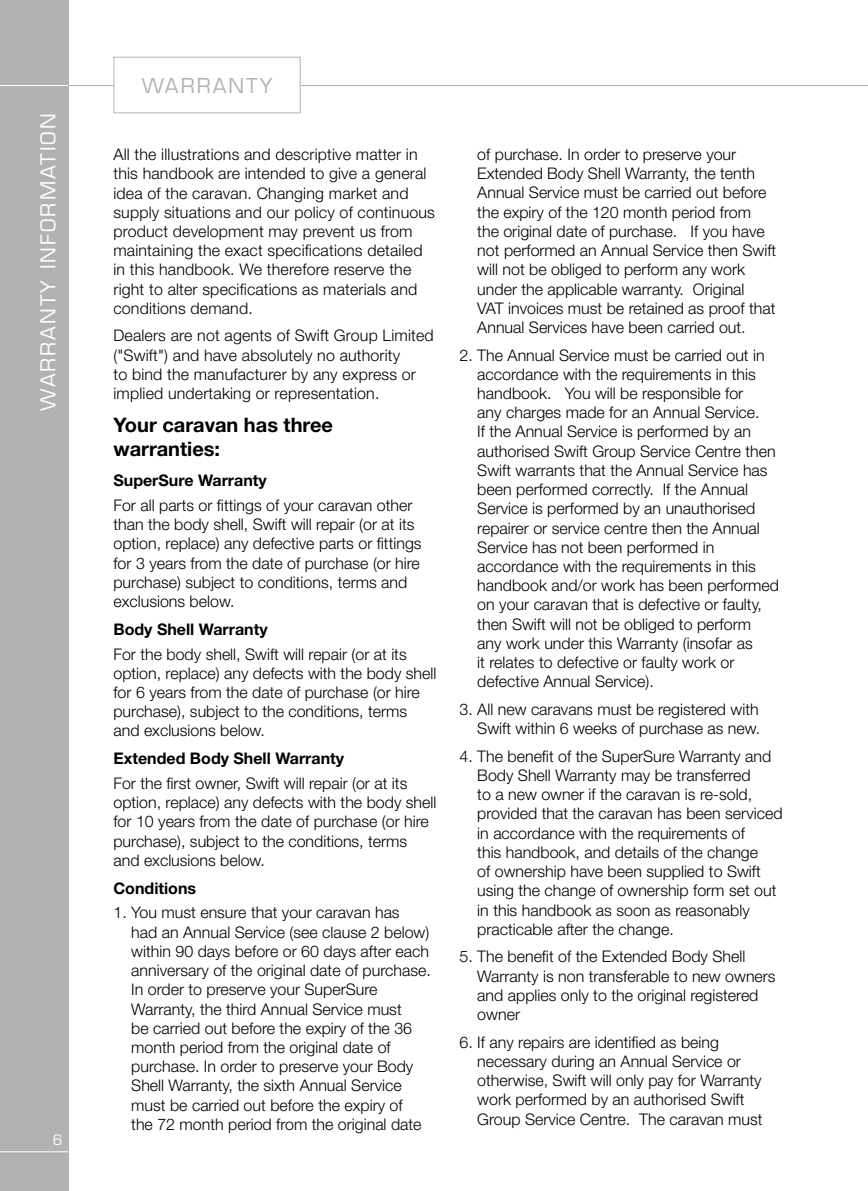
<style>
.page{position:relative;width:868px;height:1191px;background:#fff}
.page>*{position:absolute;margin:0;border:0;box-sizing:border-box;transform-origin:0 0}
.t1{font:700 20px/24px "Helvetica Neue";color:#000}
.t2{font:20px "Eurostile";letter-spacing:.1em;color:#fff}
.t3{font:20px "Eurostile";letter-spacing:.1em;color:#b3b2b2}
.t4{font:300 16px/19.2px "Helvetica Neue";color:#000}
.t5{font:700 16px "Helvetica Neue";color:#000}
.t6{font:14px "Eurostile";color:#fff}
</style>
<div class="page">
<hr style="left:0;top:85px;width:867px;height:1px;background:#b3b2b2">
<div style="left:0;top:0;width:68px;height:1191px;background:#b3b2b2"></div>
<hr style="left:0;top:1151px;width:68px;height:1px;background:#fff">
<hr style="left:0;top:85px;width:68px;height:1px;background:#fff">
<div style="left:114px;top:57px;width:186px;height:56px;background:#fff"></div>
<div style="left:113px;top:57px;width:187px;height:56px;border:1px solid #b3b2b2"></div>
<p class="t2" style="left:36px;top:410px;width:299px;rotate:-90deg">WARRANTY INFORMATION</p>
<p class="t6" style="left:53px;top:1131px;width:11px">6</p>
<p class="t3" style="left:142px;top:74px;width:132px">WARRANTY</p>
<p class="t4" style="left:113px;top:144px;width:323px">All the illustrations and descriptive matter in this handbook are intended to give a general idea of the caravan. Changing market and supply situations and our policy of continuous product development may prevent us from maintaining the exact specifications detailed in this handbook. We therefore reserve the right to alter specifications as materials and conditions demand.</p>
<p class="t4" style="left:113px;top:326px;width:322px">Dealers are not agents of Swift Group Limited ("Swift") and have absolutely no authority<br>to bind the manufacturer by any express or implied undertaking or representation.</p>
<p class="t1" style="left:113px;top:412px;width:221px">Your caravan has three warranties:</p>
<p class="t5" style="left:113px;top:470px;width:155px">SuperSure Warranty</p>
<p class="t4" style="left:113px;top:495px;width:309px">For all parts or fittings of your caravan other than the body shell, Swift will repair (or at its option, replace) any defective parts or fittings for 3 years from the date of purchase (or hire purchase) subject to conditions, terms and exclusions below.</p>
<p class="t5" style="left:113px;top:619px;width:156px">Body Shell Warranty</p>
<p class="t4" style="left:113px;top:644px;width:324px">For the body shell, Swift will repair (or at its option, replace) any defects with the body shell for 6 years from the date of purchase (or hire purchase), subject to the conditions, terms and exclusions below.</p>
<p class="t5" style="left:113px;top:748px;width:232px">Extended Body Shell Warranty</p>
<p class="t4" style="left:113px;top:773px;width:324px">For the first owner, Swift will repair (or at its option, replace) any defects with the body shell for 10 years from the date of purchase (or hire purchase), subject to the conditions, terms and exclusions below.</p>
<p class="t5" style="left:113px;top:878px;width:84px">Conditions</p>
<p class="t4" style="left:131px;top:903px;width:301px;text-indent:-18px">1. You must ensure that your caravan has<br>had an Annual Service (see clause 2 below) within 90 days before or 60 days after each anniversary of the original date of purchase.<br>In order to preserve your SuperSure Warranty, the third Annual Service must<br>be carried out before the expiry of the 36 month period from the original date of purchase. In order to preserve your Body Shell Warranty, the sixth Annual Service must be carried out before the expiry of<br>the 72 month period from the original date</p>
<p class="t4" style="left:477px;top:144px;width:300px">of purchase. In order to preserve your Extended Body Shell Warranty, the tenth Annual Service must be carried out before the expiry of the 120 month period from the original date of purchase. If you have not performed an Annual Service then Swift will not be obliged to perform any work under the applicable warranty. Original<br>VAT invoices must be retained as proof that Annual Services have been carried out.</p>
<p class="t4" style="left:477px;top:345px;width:303px;text-indent:-18px">2. The Annual Service must be carried out in accordance with the requirements in this handbook. You will be responsible for<br>any charges made for an Annual Service.<br>If the Annual Service is performed by an authorised Swift Group Service Centre then Swift warrants that the Annual Service has been performed correctly. If the Annual Service is performed by an unauthorised repairer or service centre then the Annual Service has not been performed in accordance with the requirements in this handbook and/or work has been performed on your caravan that is defective or faulty, then Swift will not be obliged to perform any work under this Warranty (insofar as<br>it relates to defective or faulty work or defective Annual Service).</p>
<p class="t4" style="left:459px;top:699px;width:302px;text-align:right">3. All new caravans must be registered with<br>Swift within 6 weeks of purchase as new.</p>
<p class="t4" style="left:477px;top:746px;width:306px;text-indent:-18px">4. The benefit of the SuperSure Warranty and Body Shell Warranty may be transferred<br>to a new owner if the caravan is re-sold, provided that the caravan has been serviced in accordance with the requirements of<br>this handbook, and details of the change<br>of ownership have been supplied to Swift using the change of ownership form set out in this handbook as soon as reasonably practicable after the change.</p>
<p class="t4" style="left:477px;top:946px;width:300px;text-indent:-18px">5. The benefit of the Extended Body Shell Warranty is non transferable to new owners and applies only to the original registered owner</p>
<p class="t4" style="left:477px;top:1032px;width:287px;text-indent:-18px">6. If any repairs are identified as being necessary during an Annual Service or otherwise, Swift will only pay for Warranty work performed by an authorised Swift Group Service Centre. The caravan must</p>
</div>
